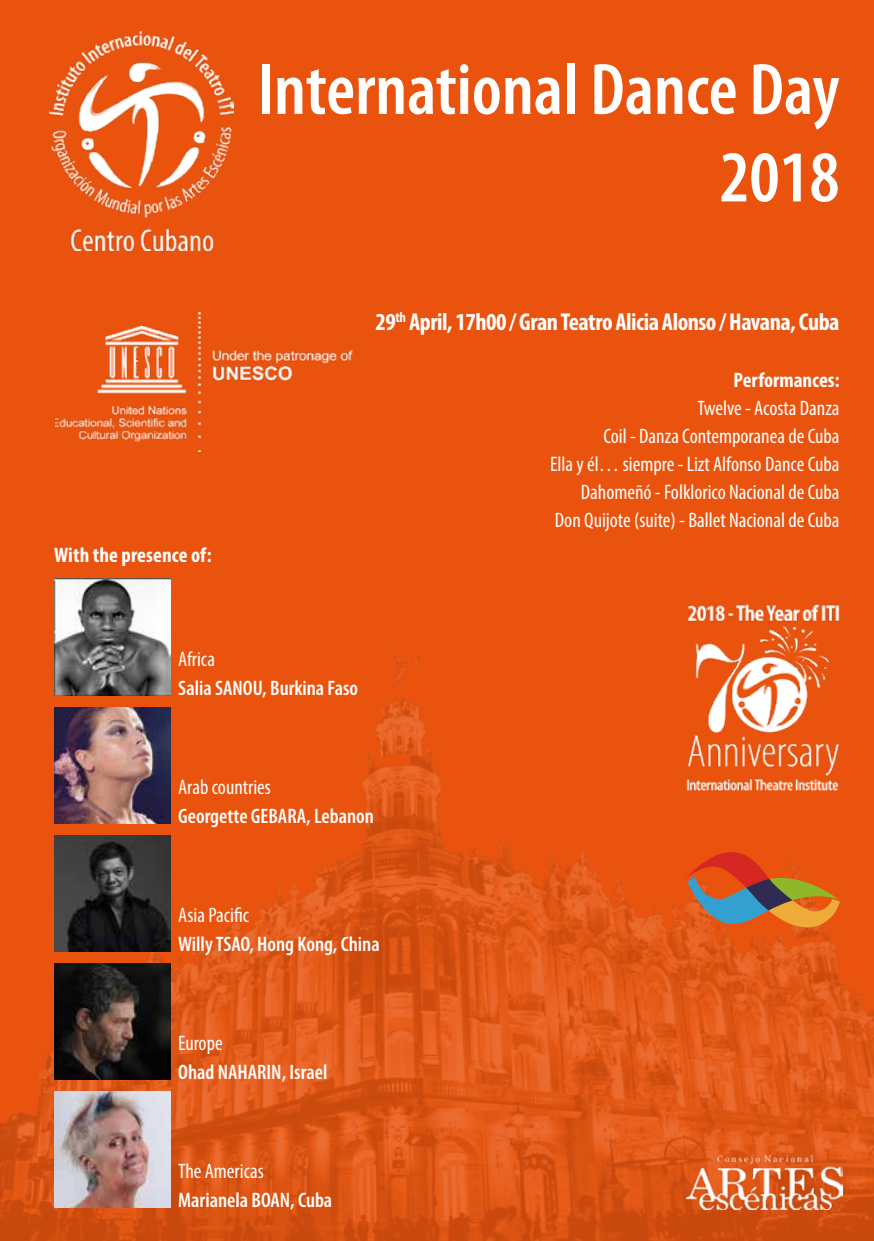
<style>
.page{position:relative;width:874px;height:1241px;background:#fff}
.page>*{position:absolute;margin:0;border:0;box-sizing:border-box;transform-origin:0 0}
.t1{font:600 condensed 73.5px/87.5px "Myriad Pro";color:#fff;text-align:right}
.t2{font:700 condensed 24.5px "Myriad Pro";letter-spacing:-.02em;color:#fff}
.t3{font:condensed 21px/28px "Myriad Pro";color:#fff;text-align:right}
.t4{font:600 condensed 21px "Myriad Pro";color:#fff}
.t5{font:700 condensed 21px "Myriad Pro";letter-spacing:.005em;color:#fff}
</style>
<div class="page">
<div style="left:0;top:0;width:873px;height:1240px;background:#e9530e"></div>
<img style="left:49px;top:31px;width:184px;height:220px">
<img style="left:56px;top:312px;width:297px;height:139px">
<img style="left:54px;top:579px;width:116px;height:66px">
<img style="left:0;top:645px;width:873px;height:595px">
<img style="left:54px;top:707px;width:116px;height:116px">
<img style="left:54px;top:835px;width:116px;height:116px">
<img style="left:54px;top:963px;width:116px;height:116px">
<img style="left:54px;top:1091px;width:116px;height:116px">
<img style="left:686px;top:1155px;width:156px;height:54px">
<img style="left:680px;top:604px;width:163px;height:194px">
<div style="left:636px;top:841px;width:237px;height:78px;background:#e9530e"></div>
<svg style="left:685px;top:852px;width:154px;height:76px"></svg>
<h1 class="t1" style="left:257px;top:44px;width:583px">International Dance Day<br>2018</h1>
<p class="t5" style="left:54px;top:541px;width:159px">With the presence of:</p>
<p class="t2" style="left:375px;top:306px;width:465px">29<sup>th</sup> April, 17h00 / Gran Teatro Alicia Alonso / Havana, Cuba</p>
<p class="t5" style="left:733px;top:367px;width:107px">Performances:</p>
<p class="t3" style="left:550px;top:394px;width:290px">Twelve - Acosta Danza<br>Coil - Danza Contemporanea de Cuba<br>Ella y él… siempre - Lizt Alfonso Dance Cuba Dahomeñó - Folklorico Nacional de Cuba Don Quijote (suite) - Ballet Nacional de Cuba</p>
<p class="t3" style="left:178px;top:644px;width:38px">Africa</p>
<p class="t4" style="left:178px;top:675px;width:181px">Salia SANOU, Burkina Faso</p>
<p class="t3" style="left:178px;top:772px;width:94px">Arab countries</p>
<p class="t4" style="left:178px;top:803px;width:197px">Georgette GEBARA, Lebanon</p>
<p class="t3" style="left:178px;top:900px;width:72px">Asia Pacific</p>
<p class="t4" style="left:178px;top:931px;width:203px">Willy TSAO, Hong Kong, China</p>
<p class="t3" style="left:178px;top:1028px;width:46px">Europe</p>
<p class="t4" style="left:178px;top:1059px;width:151px">Ohad NAHARIN, Israel</p>
<p class="t3" style="left:178px;top:1156px;width:87px">The Americas</p>
<p class="t4" style="left:178px;top:1187px;width:155px">Marianela BOAN, Cuba</p>
</div>
